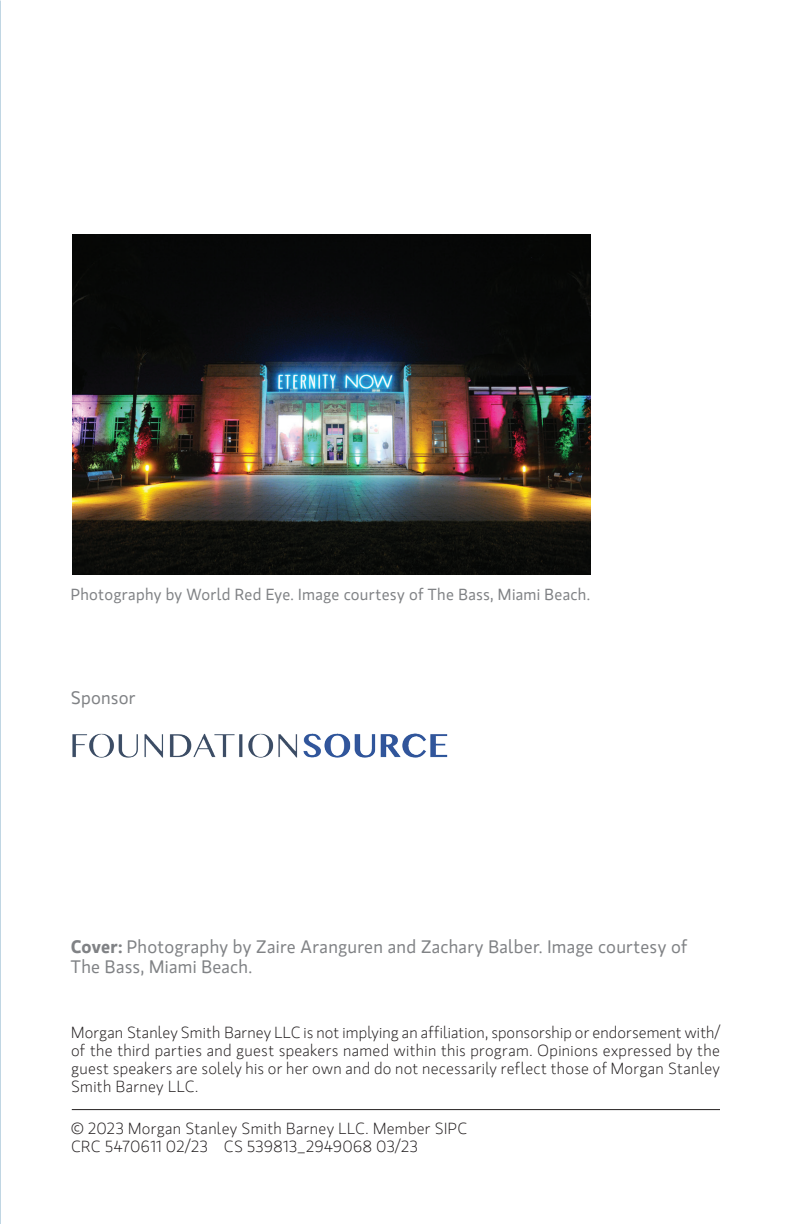
<style>
.page{position:relative;width:792px;height:1224px;background:#fff}
.page>*{position:absolute;margin:0;border:0;box-sizing:border-box;transform-origin:0 0}
.t1{font:18px/20px "MS Gloriola II Std";letter-spacing:.015em;color:#808285}
.t2{font:300 16px/18px "MS Gloriola II Std";letter-spacing:.02em;color:#231f20;text-align:justify}
.t3{font:16px "MS Gloriola II Std";letter-spacing:.02em;color:#808285}
.s1{font-weight:700}
</style>
<div class="page">
<img style="left:72px;top:234px;width:518px;height:341px">
<img style="left:72px;top:733px;width:376px;height:25px">
<hr style="left:72px;top:1109px;width:648px;height:1px;background:#231f20">
<p class="t3" style="left:71px;top:583px;width:521px">Photography by World Red Eye. Image courtesy of The Bass, Miami Beach.</p>
<p class="t1" style="left:71px;top:687px;width:66px">Sponsor</p>
<p class="t1" style="left:71px;top:937px;width:618px"><span class="s1">Cover:</span> Photography by Zaire Aranguren and Zachary Balber. Image courtesy of<br>The Bass, Miami Beach.</p>
<p class="t2" style="left:71px;top:1023px;width:650px">Morgan Stanley Smith Barney LLC is not implying an affiliation, sponsorship or endorsement with/ of the third parties and guest speakers named within this program. Opinions expressed by the guest speakers are solely his or her own and do not necessarily reflect those of Morgan Stanley Smith Barney LLC.</p>
<p class="t2" style="left:71px;top:1119px;width:398px">© 2023 Morgan Stanley Smith Barney LLC. Member SIPC<br>CRC 5470611 02/23 CS 539813_2949068 03/23</p>
</div>
